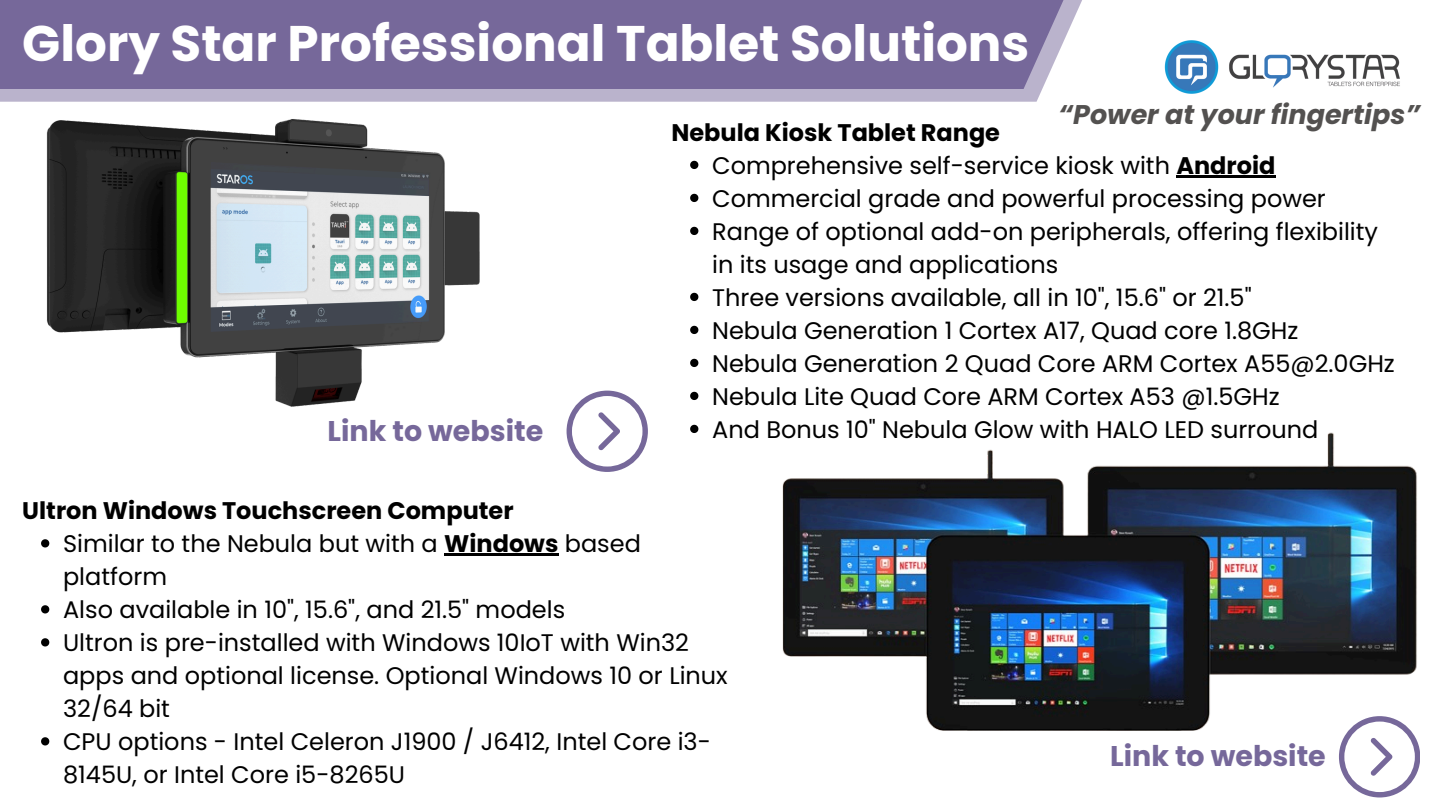
<style>
.page{position:relative;width:1440px;height:810px;background:#fff}
.page>*{position:absolute;margin:0;border:0;box-sizing:border-box;transform-origin:0 0}
.t1{font:700 50px "Poppins";color:#fff}
.t2{font:700 28.5px "Poppins";color:#76689a}
.t3{font:italic 700 27px "Poppins";color:#535150}
.t4{font:24px/33px "Poppins";color:#000}
.t5{font:700 24px "Poppins";color:#000}
.s1{font-weight:700}
</style>
<div class="page">
<svg style="left:0;top:0;width:1082px;height:102px;background:#8175a2"></svg>
<img style="left:0;top:35px;width:543px;height:372px">
<img style="left:1164px;top:40px;width:236px;height:54px">
<img style="left:782px;top:432px;width:635px;height:299px">
<svg style="left:690px;top:161px;width:8px;height:8px"></svg>
<hr style="left:1176px;top:175px;width:100px;height:2px;background:#000">
<svg style="left:690px;top:194px;width:8px;height:8px"></svg>
<svg style="left:690px;top:227px;width:8px;height:8px"></svg>
<svg style="left:690px;top:293px;width:8px;height:8px"></svg>
<svg style="left:690px;top:326px;width:8px;height:8px"></svg>
<svg style="left:690px;top:359px;width:8px;height:8px"></svg>
<svg style="left:690px;top:392px;width:8px;height:8px"></svg>
<svg style="left:690px;top:425px;width:8px;height:8px"></svg>
<svg style="left:41px;top:539px;width:8px;height:8px"></svg>
<hr style="left:444px;top:553px;width:114px;height:3px;background:#000">
<svg style="left:41px;top:605px;width:8px;height:8px"></svg>
<svg style="left:41px;top:638px;width:8px;height:8px"></svg>
<svg style="left:41px;top:737px;width:8px;height:8px"></svg>
<svg style="left:567px;top:391px;width:81px;height:81px"></svg>
<svg style="left:1339px;top:716px;width:81px;height:81px"></svg>
<p class="t1" style="left:22px;top:8px;width:1009px">Glory Star Professional Tablet Solutions</p>
<p class="t2" style="left:328px;top:411px;width:217px">Link to website</p>
<p class="t3" style="left:1058px;top:96px;width:363px">“Power at your fingertips”</p>
<h1 class="t5" style="left:671px;top:115px;width:330px">Nebula Kiosk Tablet Range</h1>
<p class="t4" style="left:712px;top:149px;width:565px">Comprehensive self-service kiosk with <span class="s1">Android</span></p>
<h2 class="t4" style="left:712px;top:182px;width:615px">Commercial grade and powerful processing power</h2>
<h3 class="t4" style="left:712px;top:215px;width:667px">Range of optional add-on peripherals, offering flexibility in its usage and applications</h3>
<p class="t4" style="left:712px;top:281px;width:541px">Three versions available, all in 10", 15.6" or 21.5"</p>
<p class="t4" style="left:712px;top:314px;width:588px">Nebula Generation 1 Cortex A17, Quad core 1.8GHz</p>
<p class="t4" style="left:712px;top:347px;width:684px">Nebula Generation 2 Quad Core ARM Cortex A55@2.0GHz</p>
<p class="t4" style="left:712px;top:380px;width:569px">Nebula Lite Quad Core ARM Cortex A53 @1.5GHz</p>
<p class="t4" style="left:712px;top:413px;width:608px">And Bonus 10" Nebula Glow with HALO LED surround</p>
<p class="t5" style="left:22px;top:494px;width:493px">Ultron Windows Touchscreen Computer</p>
<p class="t4" style="left:63px;top:527px;width:579px">Similar to the Nebula but with a <span class="s1">Windows</span> based platform</p>
<p class="t4" style="left:63px;top:593px;width:504px">Also available in 10", 15.6", and 21.5" models</p>
<p class="t4" style="left:63px;top:626px;width:666px">Ultron is pre-installed with Windows 10IoT with Win32 apps and optional license. Optional Windows 10 or Linux<br>32/64 bit</p>
<h2 class="t4" style="left:63px;top:725px;width:649px">CPU options - Intel Celeron J1900 / J6412, Intel Core i3-<br>8145U, or Intel Core i5-8265U</h2>
<h3 class="t2" style="left:1110px;top:736px;width:217px">Link to website</h3>
</div>
